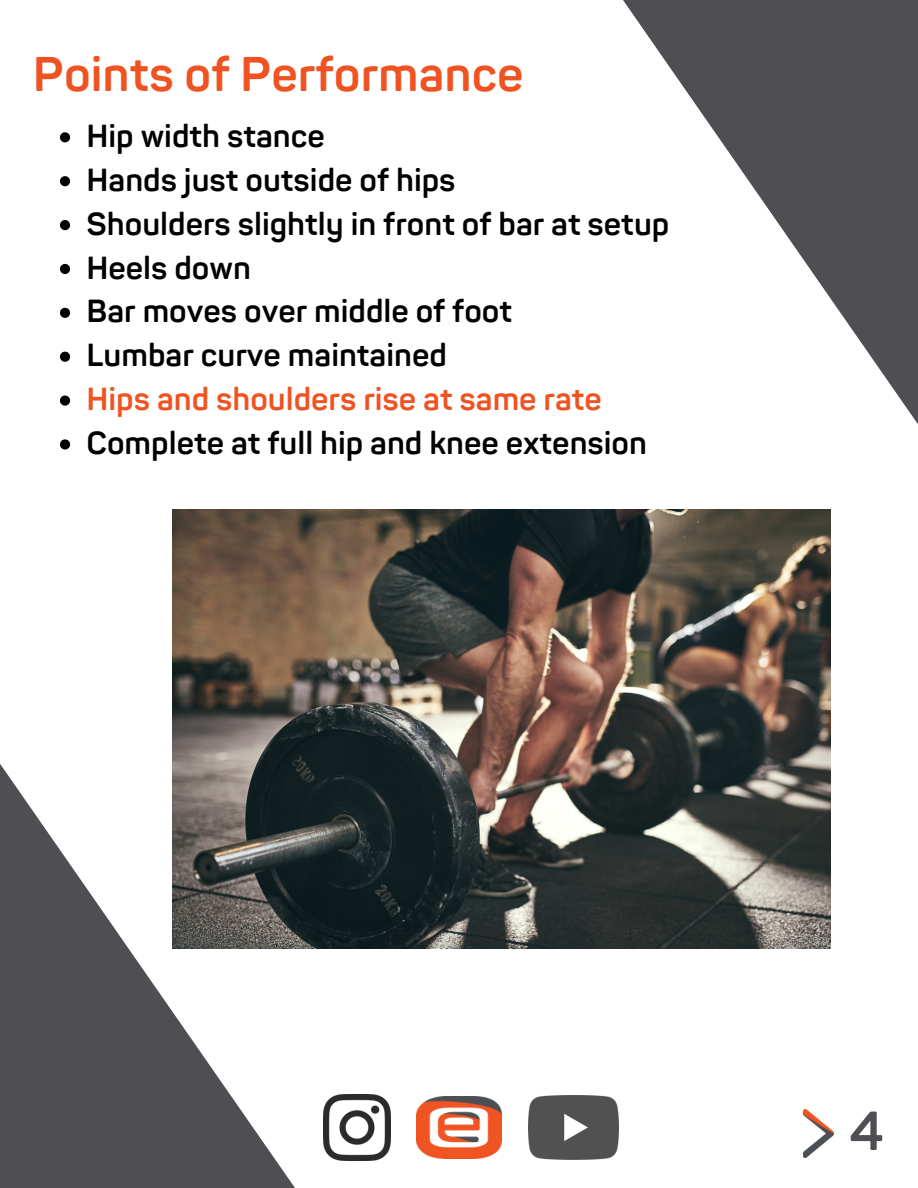
<style>
.page{position:relative;width:918px;height:1188px;background:#fff}
.page>*{position:absolute;margin:0;border:0;box-sizing:border-box;transform-origin:0 0}
.t1{font:700 54px "Panton";color:#4f4e52}
.t2{font:700 48px "Panton";color:#ef5322}
.t3{font:700 31.5px "Panton";color:#000}
.t4{font:700 31.5px "Panton";color:#ef5322}
</style>
<div class="page">
<svg style="left:0;top:764px;width:295px;height:424px;fill:#4f4e52"></svg>
<svg style="left:623px;top:0;width:295px;height:424px"></svg>
<img style="left:803px;top:1110px;width:30px;height:47px">
<img style="left:324px;top:1094px;width:66px;height:66px">
<img style="left:528px;top:1095px;width:90px;height:64px">
<img style="left:417px;top:1096px;width:84px;height:62px">
<svg style="left:60px;top:132px;width:10px;height:10px"></svg>
<svg style="left:60px;top:176px;width:10px;height:10px"></svg>
<svg style="left:60px;top:220px;width:10px;height:10px"></svg>
<svg style="left:60px;top:264px;width:10px;height:10px"></svg>
<svg style="left:60px;top:308px;width:10px;height:10px"></svg>
<svg style="left:60px;top:352px;width:10px;height:10px"></svg>
<svg style="left:60px;top:396px;width:10px;height:10px"></svg>
<svg style="left:60px;top:439px;width:10px;height:11px"></svg>
<img style="left:172px;top:509px;width:658px;height:439px">
<p class="t2" style="left:33px;top:46px;width:492px">Points of Performance</p>
<p class="t3" style="left:87px;top:117px;width:240px">Hip width stance</p>
<p class="t3" style="left:87px;top:161px;width:371px">Hands just outside of hips</p>
<p class="t3" style="left:87px;top:205px;width:584px">Shoulders slightly in front of bar at setup</p>
<p class="t3" style="left:87px;top:249px;width:166px">Heels down</p>
<p class="t3" style="left:87px;top:293px;width:427px">Bar moves over middle of foot</p>
<p class="t3" style="left:87px;top:337px;width:362px">Lumbar curve maintained</p>
<p class="t4" style="left:87px;top:381px;width:517px">Hips and shoulders rise at same rate</p>
<p class="t3" style="left:87px;top:425px;width:562px">Complete at full hip and knee extension</p>
<p class="t1" style="left:849px;top:1099px;width:36px">4</p>
</div>
